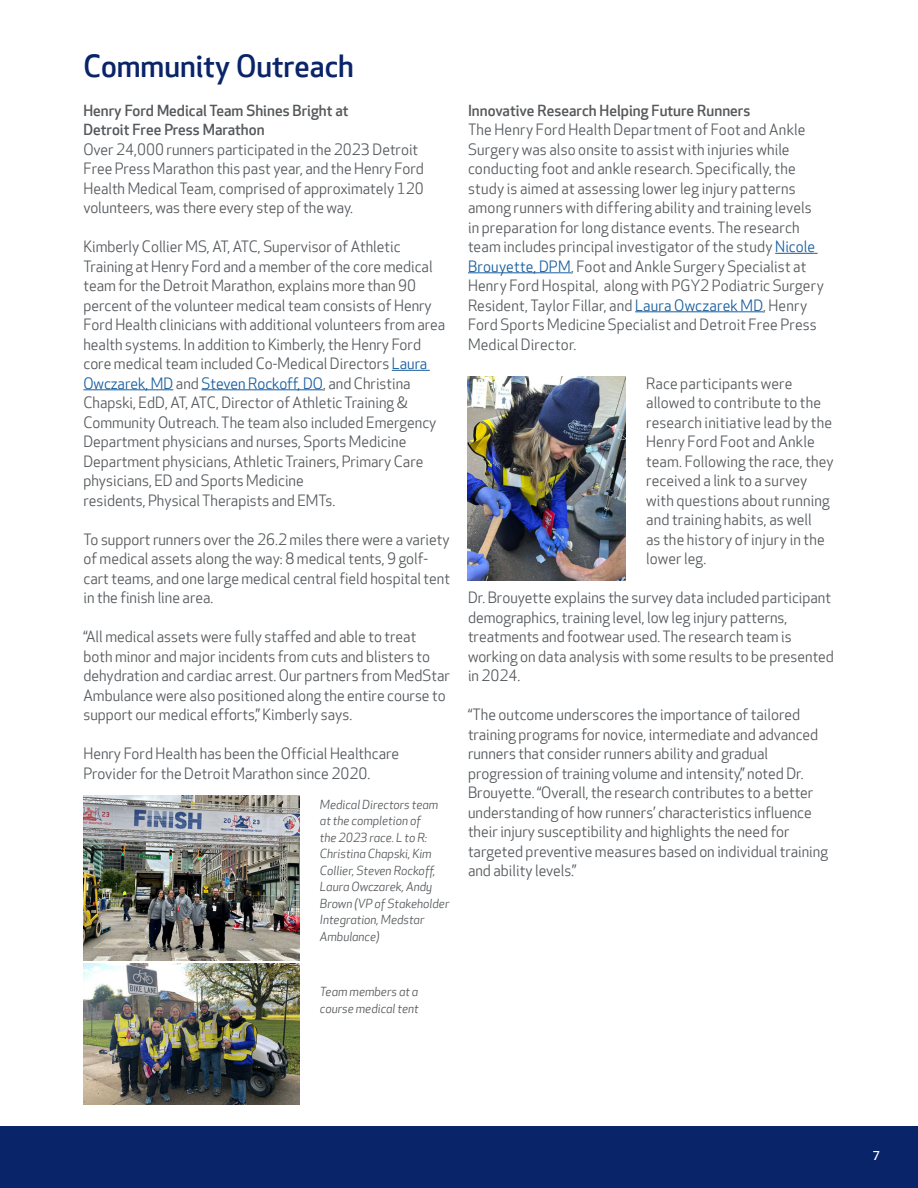
<style>
.page{position:relative;width:918px;height:1188px;background:#fff}
.page>*{position:absolute;margin:0;border:0;box-sizing:border-box;transform-origin:0 0}
.Subhead_20_26{font:500 30px "Apex New";color:#0a246a}
.Body_10_13{font:15px/19.5px "Apex New";color:#55595c}
.Body_Medium_10_13{font:500 15px/19.5px "Apex New";color:#55595c}
.Body_10_13-2{font:italic 12px/16.5px "Apex New";color:#55595c}
.t1{font:500 12px "Apex New";color:#fff}
.s1{color:#175d9e}
</style>
<div class="page">
<div style="left:0;top:1126px;width:918px;height:62px;background:#0a246a"></div>
<hr style="left:392px;top:370px;width:38px;height:1px;background:#175d9e">
<hr style="left:83px;top:390px;width:90px;height:1px;background:#175d9e">
<hr style="left:201px;top:390px;width:122px;height:1px;background:#175d9e">
<hr style="left:775px;top:253px;width:43px;height:1px;background:#175d9e">
<hr style="left:468px;top:273px;width:103px;height:1px;background:#175d9e">
<hr style="left:635px;top:312px;width:128px;height:1px;background:#175d9e">
<img style="left:467px;top:376px;width:159px;height:204px">
<img style="left:83px;top:795px;width:217px;height:165px">
<img style="left:83px;top:964px;width:217px;height:140px">
<p class="Subhead_20_26" style="left:83px;top:49px;width:272px">Community Outreach</p>
<p class="Body_Medium_10_13" style="left:83px;top:101px;width:267px">Henry Ford Medical Team Shines Bright at<br>Detroit Free Press Marathon</p>
<p class="Body_10_13" style="left:83px;top:140px;width:342px">Over 24,000 runners participated in the 2023 Detroit Free Press Marathon this past year, and the Henry Ford Health Medical Team, comprised of approximately 120 volunteers, was there every step of the way.</p>
<p class="Body_10_13" style="left:83px;top:237px;width:363px">Kimberly Collier MS, AT, ATC, Supervisor of Athletic Training at Henry Ford and a member of the core medical team for the Detroit Marathon, explains more than 90 percent of the volunteer medical team consists of Henry Ford Health clinicians with additional volunteers from area health systems. In addition to Kimberly, the Henry Ford core medical team included Co-Medical Directors <span class="s1">Laura Owczarek, MD</span> and <span class="s1">Steven Rockoff, DO</span>, and Christina Chapski, EdD, AT, ATC, Director of Athletic Training &amp; Community Outreach. The team also included Emergency Department physicians and nurses, Sports Medicine Department physicians, Athletic Trainers, Primary Care physicians, ED and Sports Medicine</p>
<p class="Body_10_13" style="left:83px;top:491px;width:253px">residents, Physical Therapists and EMTs.</p>
<p class="Body_10_13" style="left:83px;top:530px;width:368px">To support runners over the 26.2 miles there were a variety of medical assets along the way: 8 medical tents, 9 golf&shy;cart teams, and one large medical central field hospital tent in the finish line area.</p>
<p class="Body_10_13" style="left:83px;top:627px;width:368px">“All medical assets were fully staffed and able to treat<br>both minor and major incidents from cuts and blisters to dehydration and cardiac arrest. Our partners from MedStar Ambulance were also positioned along the entire course to support our medical efforts,” Kimberly says.</p>
<p class="Body_10_13" style="left:83px;top:744px;width:317px">Henry Ford Health has been the Official Healthcare<br>Provider for the Detroit Marathon since 2020.</p>
<p class="Body_10_13-2" style="left:320px;top:796px;width:131px">Medical Directors team at the completion of<br>the 2023 race. L to R:<br>Christina Chapski, Kim<br>Collier, Steven Rockoff,<br>Laura Owczarek, Andy<br>Brown (VP of Stakeholder<br>Integration, Medstar<br>Ambulance)</p>
<p class="Body_10_13-2" style="left:320px;top:984px;width:100px">Team members at a course medical tent</p>
<p class="Body_Medium_10_13" style="left:468px;top:101px;width:284px">Innovative Research Helping Future Runners</p>
<p class="Body_10_13" style="left:468px;top:120px;width:358px">The Henry Ford Health Department of Foot and Ankle Surgery was also onsite to assist with injuries while conducting foot and ankle research. Specifically, the study is aimed at assessing lower leg injury patterns among runners with differing ability and training levels in preparation for long distance events. The research team includes principal investigator of the study <span class="s1">Nicole Brouyette, DPM</span>, Foot and Ankle Surgery Specialist at Henry Ford Hospital, along with PGY2 Podiatric Surgery Resident, Taylor Fillar, and <span class="s1">Laura Owczarek MD</span>, Henry Ford Sports Medicine Specialist and Detroit Free Press Medical Director.</p>
<p class="Body_10_13" style="left:646px;top:374px;width:189px">Race participants were allowed to contribute to the research initiative lead by the<br>Henry Ford Foot and Ankle team. Following the race, they received a link to a survey with questions about running and training habits, as well<br>as the history of injury in the lower leg.</p>
<p class="Body_10_13" style="left:468px;top:588px;width:367px">Dr. Brouyette explains the survey data included participant demographics, training level, low leg injury patterns, treatments and footwear used. The research team is working on data analysis with some results to be presented in 2024.</p>
<p class="Body_10_13" style="left:468px;top:705px;width:362px">“The outcome underscores the importance of tailored training programs for novice, intermediate and advanced runners that consider runners ability and gradual progression of training volume and intensity,” noted Dr.<br>Brouyette. “Overall, the research contributes to a better understanding of how runners’ characteristics influence their injury susceptibility and highlights the need for targeted preventive measures based on individual training and ability levels.”</p>
<p class="t1" style="left:873px;top:1149px;width:9px">7</p>
</div>
